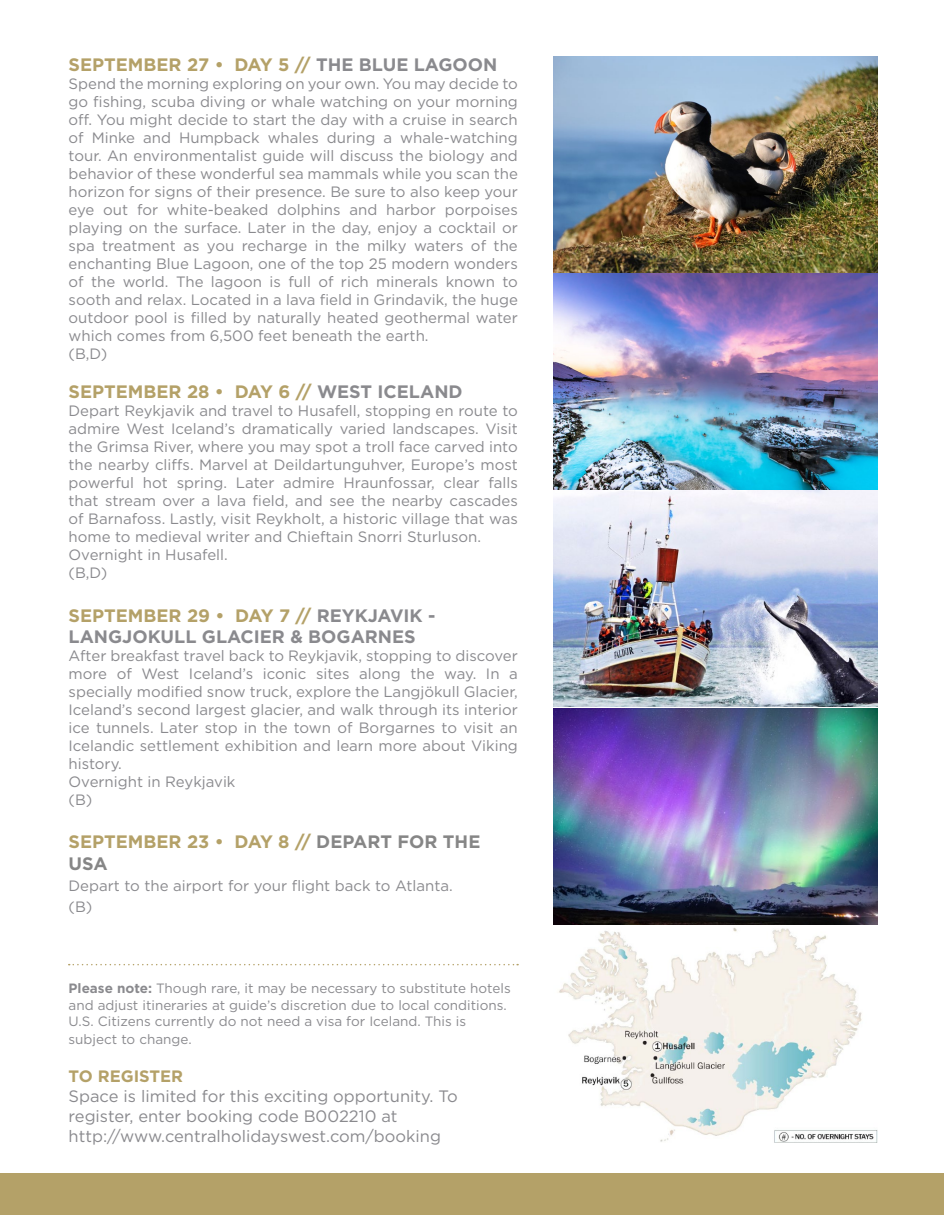
<style>
.page{position:relative;width:945px;height:1215px;background:#fff}
.page>*{position:absolute;margin:0;border:0;box-sizing:border-box;transform-origin:0 0}
.t1{font:700 18px/21.6px "Gotham";color:#b4a168}
.t2{font:700 18px/21.6px "Gotham";color:#8a8a8e}
.t3{font:16.5px/19.8px "Gotham";color:#8a8a8e}
.t4{font:15px/18px "Gotham";color:#8a8a8e;text-align:justify}
.t5{font:13.5px/16.5px "Gotham";color:#8a8a8e}
.s1{color:#8a8a8e}
.s2{color:#b4a168}
.s3{color:#868686}
.s4{font-weight:700}
.s5{font-weight:700;color:#b4a168}
</style>
<div class="page">
<div style="left:1px;top:1173px;width:943px;height:42px;background:#b4a168"></div>
<img style="left:554px;top:56px;width:324px;height:216px">
<img style="left:554px;top:709px;width:324px;height:433px">
<img style="left:554px;top:274px;width:324px;height:433px">
<svg style="left:69px;top:964px;width:449px;height:1px"></svg>
<p class="t1" style="left:69px;top:54px;width:430px">SEPTEMBER 27 • DAY 5 // <span class="s1">THE BLUE LAGOON</span></p>
<p class="t4" style="left:69px;top:74px;width:451px">Spend the morning exploring on your own. You may decide to go fishing, scuba diving or whale watching on your morning off. You might decide to start the day with a cruise in search of Minke and Humpback whales during a whale-watching tour. An environmentalist guide will discuss the biology and behavior of these wonderful sea mammals while you scan the horizon for signs of their presence. Be sure to also keep your eye out for white-beaked dolphins and harbor porpoises playing on the surface. Later in the day, enjoy a cocktail or spa treatment as you recharge in the milky waters of the enchanting Blue Lagoon, one of the top 25 modern wonders of the world. The lagoon is full of rich minerals known to sooth and relax. Located in a lava field in Grindavik, the huge outdoor pool is filled by naturally heated geothermal water which comes from 6,500 feet beneath the earth.</p>
<p class="t4" style="left:69px;top:344px;width:40px">(B,D)</p>
<p class="t1" style="left:69px;top:381px;width:396px">SEPTEMBER 28 • DAY 6 // <span class="s1">WEST ICELAND</span></p>
<p class="t4" style="left:69px;top:402px;width:451px">Depart Reykjavik and travel to Husafell, stopping en route to admire West Iceland’s dramatically varied landscapes. Visit the Grimsa River, where you may spot a troll face carved into the nearby cliffs. Marvel at Deildartunguhver, Europe’s most powerful hot spring. Later admire Hraunfossar, clear falls that stream over a lava field, and see the nearby cascades of Barnafoss. Lastly, visit Reykholt, a historic village that was home to medieval writer and Chieftain Snorri Sturluson.</p>
<p class="t4" style="left:69px;top:546px;width:161px">Overnight in Husafell.</p>
<p class="t4" style="left:69px;top:564px;width:40px">(B,D)</p>
<p class="t2" style="left:69px;top:604px;width:368px"><span class="s2">SEPTEMBER 29 • DAY 7 //</span> REYKJAVIK -<br>LANGJOKULL GLACIER &amp; BOGARNES</p>
<p class="t4" style="left:69px;top:647px;width:451px">After breakfast travel back to Reykjavik, stopping to discover more of West Iceland’s iconic sites along the way. In a specially modified snow truck, explore the Langjökull Glacier, Iceland’s second largest glacier, and walk through its interior ice tunnels. Later stop in the town of Borgarnes to visit an Icelandic settlement exhibition and learn more about Viking history.</p>
<p class="t4" style="left:69px;top:773px;width:168px">Overnight in Reykjavik</p>
<p class="t4" style="left:69px;top:791px;width:25px">(B)</p>
<p class="t1" style="left:69px;top:831px;width:413px">SEPTEMBER 23 • DAY 8 // <span class="s3">DEPART FOR THE<br>USA</span></p>
<p class="t4" style="left:69px;top:876px;width:386px">Depart to the airport for your flight back to Atlanta.</p>
<p class="t4" style="left:69px;top:897px;width:25px">(B)</p>
<p class="t5" style="left:69px;top:980px;width:444px"><span class="s4">Please note:</span> Though rare, it may be necessary to substitute hotels and adjust itineraries at guide’s discretion due to local conditions.<br>U.S. Citizens currently do not need a visa for Iceland. This is</p>
<p class="t5" style="left:69px;top:1031px;width:125px">subject to change.</p>
<p class="t3" style="left:69px;top:1066px;width:391px"><span class="s5">TO REGISTER<br></span>Space is limited for this exciting opportunity. To register, enter booking code B002210 at</p>
<p class="t3" style="left:69px;top:1125px;width:374px">http://www.centralholidayswest.com/booking</p>
</div>
